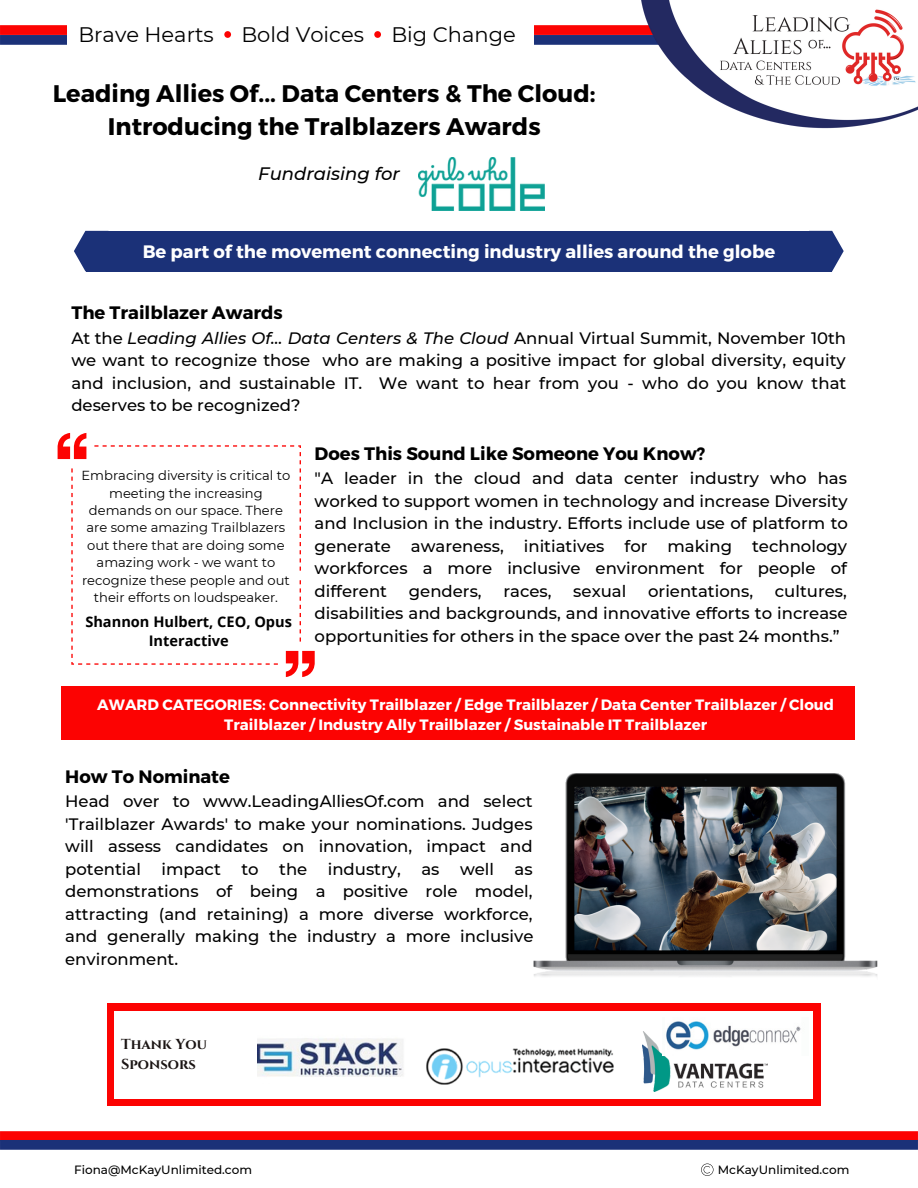
<style>
.page{position:relative;width:918px;height:1188px;background:#fff}
.page>*{position:absolute;margin:0;border:0;box-sizing:border-box;transform-origin:0 0}
.t1{font:700 24px "Montserrat";color:#000}
.t2{font:21px "Montserrat";color:#000}
.t3{font:700 18px "Montserrat";color:#000}
.t4{font:700 18px "Montserrat";color:#fff}
.t5{font:italic 500 18px "Montserrat";color:#000}
.t6{font:500 16.5px/22.5px "Montserrat";color:#000;text-align:justify}
.t7{font:700 15px/20.2px "Montserrat";color:#fff;text-align:center}
.t8{font:700 14.55px/19.5px "Open Sans";color:#000;text-align:center}
.t9{font:700 14.4px/19.8px "Cinzel";color:#1a1413}
.t10{font:13.05px/17.4px "Montserrat";color:#000;text-align:center}
.t11{font:500 12px "Montserrat";color:#000}
.s1{font-style:italic}
</style>
<div class="page">
<svg style="left:0;top:25px;width:67px;height:20px"></svg>
<div style="left:224px;top:31px;width:7px;height:7px;background:#fc0302;border-radius:50%"></div>
<div style="left:374px;top:31px;width:7px;height:7px;background:#fc0302;border-radius:50%"></div>
<svg style="left:701px;top:1164px;width:12px;height:12px"></svg>
<svg style="left:0;top:1131px;width:918px;height:19px;background:#882044"></svg>
<div style="left:86px;top:231px;width:746px;height:40px;background:#1b3178"></div>
<svg style="left:74px;top:231px;width:12px;height:40px"></svg>
<svg style="left:832px;top:231px;width:12px;height:40px"></svg>
<img style="left:534px;top:0;width:384px;height:211px">
<div style="left:108px;top:1004px;width:713px;height:102px;background:#fc0302"></div>
<div style="left:114px;top:1011px;width:699px;height:87px;background:#fff"></div>
<img style="left:257px;top:1038px;width:146px;height:39px">
<img style="left:642px;top:1031px;width:125px;height:61px">
<img style="left:662px;top:1021px;width:139px;height:34px">
<img style="left:417px;top:1048px;width:207px;height:51px">
<img style="left:418px;top:158px;width:126px;height:53px">
<img style="left:533px;top:774px;width:345px;height:203px">
<svg style="left:58px;top:433px;width:257px;height:244px"></svg>
<div style="left:62px;top:686px;width:793px;height:54px;background:#fc0302"></div>
<p class="t2" style="left:78px;top:21px;width:137px">Brave Hearts</p>
<p class="t2" style="left:241px;top:21px;width:124px">Bold Voices</p>
<p class="t2" style="left:391px;top:21px;width:126px">Big Change</p>
<p class="t1" style="left:53px;top:78px;width:544px">Leading Allies Of... Data Centers &amp; The Cloud:</p>
<p class="t1" style="left:108px;top:110px;width:434px">Introducing the Tralblazers Awards</p>
<p class="t5" style="left:258px;top:162px;width:143px">Fundraising for</p>
<p class="t4" style="left:143px;top:240px;width:634px">Be part of the movement connecting industry allies around the globe</p>
<p class="t3" style="left:71px;top:301px;width:213px">The Trailblazer Awards</p>
<p class="t6" style="left:71px;top:326px;width:777px">At the <span class="s1">Leading Allies Of… Data Centers &amp; The Cloud</span> Annual Virtual Summit, November 10th we want to recognize those who are making a positive impact for global diversity, equity and inclusion, and sustainable IT. We want to hear from you - who do you know that deserves to be recognized?</p>
<p class="t3" style="left:315px;top:442px;width:392px">Does This Sound Like Someone You Know?</p>
<p class="t6" style="left:315px;top:467px;width:535px">"A leader in the cloud and data center industry who has worked to support women in technology and increase Diversity and Inclusion in the industry. Efforts include use of platform to generate awareness, initiatives for making technology workforces a more inclusive environment for people of different</p>
<p class="t10" style="left:82px;top:467px;width:210px">Embracing diversity is critical to meeting the increasing demands on our space. There are some amazing Trailblazers out there that are doing some amazing work - we want to recognize these people and out their efforts on loudspeaker.</p>
<p class="t8" style="left:85px;top:611px;width:208px">Shannon Hulbert, CEO, Opus<br>Interactive</p>
<p class="t6" style="left:409px;top:580px;width:74px">genders,</p>
<p class="t6" style="left:503px;top:580px;width:50px">races,</p>
<p class="t6" style="left:573px;top:580px;width:55px">sexual</p>
<p class="t6" style="left:648px;top:580px;width:106px">orientations,</p>
<p class="t6" style="left:315px;top:580px;width:534px;text-indent:460px">cultures, disabilities and backgrounds, and innovative efforts to increase opportunities for others in the space over the past 24 months.”</p>
<p class="t7" style="left:97px;top:694px;width:738px">AWARD CATEGORIES: Connectivity Trailblazer / Edge Trailblazer / Data Center Trailblazer / Cloud<br>Trailblazer / Industry Ally Trailblazer / Sustainable IT Trailblazer</p>
<p class="t3" style="left:65px;top:765px;width:166px">How To Nominate</p>
<p class="t6" style="left:65px;top:790px;width:470px">Head over to www.LeadingAlliesOf.com and select 'Trailblazer Awards' to make your nominations. Judges will assess candidates on innovation, impact and potential impact to the industry, as well as demonstrations of being a positive role model, attracting (and retaining) a more diverse workforce, and generally making the industry a more inclusive environment.</p>
<p class="t9" style="left:121px;top:1035px;width:87px">Thank You<br>Sponsors</p>
<p class="t11" style="left:74px;top:1162px;width:179px">Fiona@McKayUnlimited.com</p>
<p class="t11" style="left:718px;top:1162px;width:133px">McKayUnlimited.com</p>
</div>
